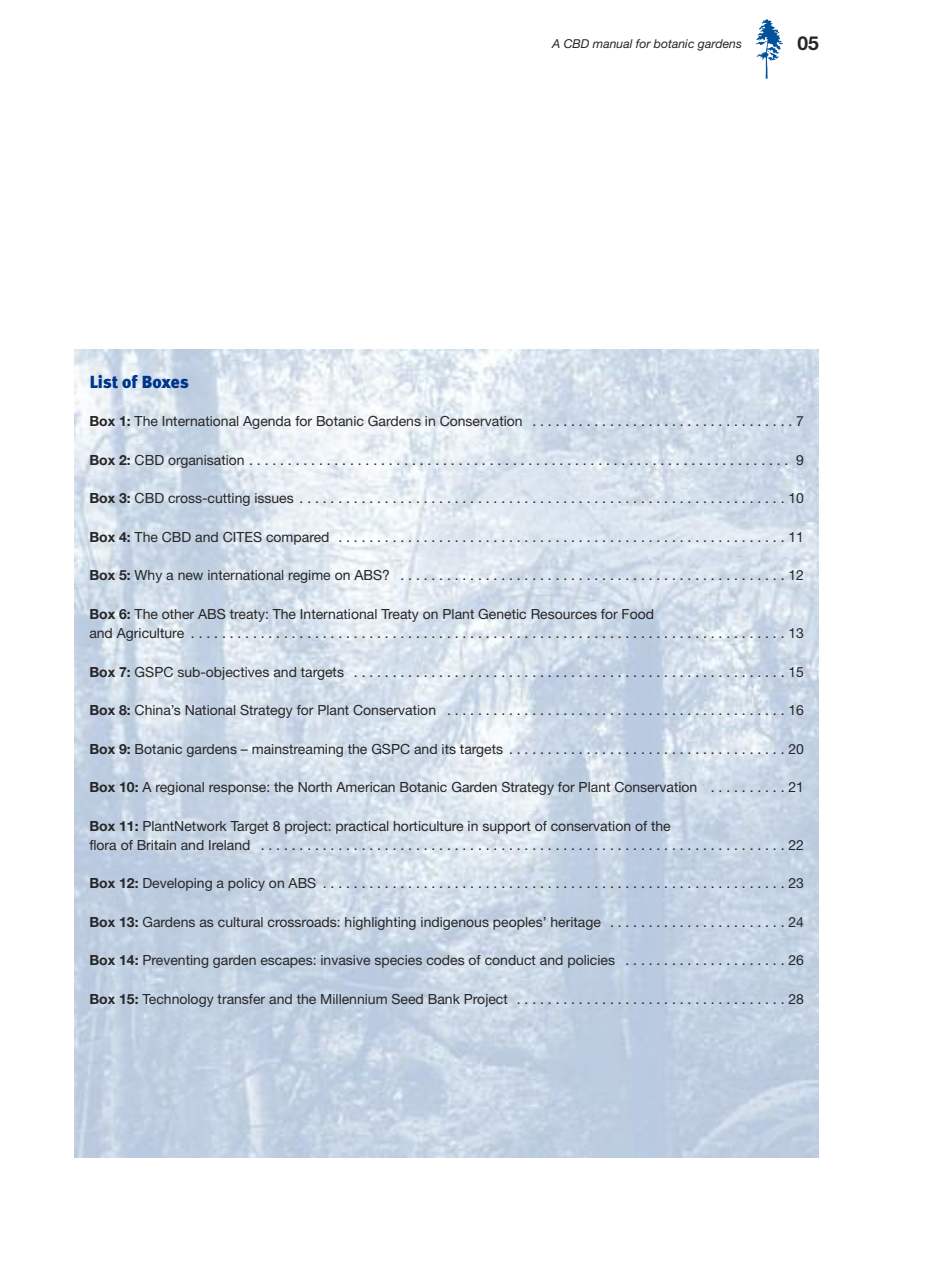
<style>
.page{position:relative;width:943px;height:1265px;background:#fff}
.page>*{position:absolute;margin:0;border:0;box-sizing:border-box;transform-origin:0 0}
.t1{font:700 19.25px "Helvetica Neue";color:#272627}
.t2{font:900 17.5px "Meta Plus";color:#00368a}
.t3{font:14px/19.2px "Helvetica Neue";color:#272627}
.t4{font:italic 12.25px "Helvetica Neue";color:#272627}
.s1{font-weight:700}
</style>
<div class="page">
<svg style="left:755px;top:19px;width:27px;height:60px"></svg>
<img style="left:74px;top:349px;width:745px;height:809px">
<p class="t4" style="left:552px;top:39px;width:191px">A CBD manual for botanic gardens</p>
<h1 class="t1" style="left:797px;top:36px;width:23px">05</h1>
<p class="t2" style="left:89px;top:372px;width:101px">List of Boxes</p>
<p class="t3" style="left:89px;top:413px;width:716px"><span class="s1">Box 1:</span> The International Agenda for Botanic Gardens in Conservation . . . . . . . . . . . . . . . . . . . . . . . . . . . . . . . . . . 7</p>
<p class="t3" style="left:89px;top:452px;width:716px"><span class="s1">Box2:</span>CBDorganisation...................................................................... 9</p>
<p class="t3" style="left:89px;top:490px;width:716px"><span class="s1">Box3:</span>CBDcross-cuttingissues ...............................................................10</p>
<p class="t3" style="left:89px;top:529px;width:716px"><span class="s1">Box4:</span>TheCBDandCITEScompared ..........................................................11</p>
<p class="t3" style="left:89px;top:567px;width:716px"><span class="s1">Box5:</span>WhyanewinternationalregimeonABS? ..................................................12</p>
<p class="t3" style="left:89px;top:606px;width:716px"><span class="s1">Box 6:</span> The other ABS treaty: The International Treaty on Plant Genetic Resources for Food<br>andAgriculture .............................................................................13</p>
<p class="t3" style="left:89px;top:663px;width:716px"><span class="s1">Box7:</span>GSPCsub-objectivesandtargets ........................................................15</p>
<p class="t3" style="left:89px;top:702px;width:716px"><span class="s1">Box8:</span>China’sNationalStrategyforPlantConservation ............................................16</p>
<p class="t3" style="left:89px;top:740px;width:716px"><span class="s1">Box9:</span>Botanicgardens–mainstreamingtheGSPCanditstargets ....................................20</p>
<p class="t3" style="left:89px;top:779px;width:716px"><span class="s1">Box 10:</span> A regional response: the North American Botanic Garden Strategy for Plant Conservation . . . . . . . . . . 21</p>
<p class="t3" style="left:89px;top:817px;width:716px"><span class="s1">Box 11:</span> PlantNetwork Target 8 project: practical horticulture in support of conservation of the floraofBritainandIreland ....................................................................22</p>
<p class="t3" style="left:89px;top:875px;width:716px"><span class="s1">Box12:</span>DevelopingapolicyonABS ............................................................23</p>
<p class="t3" style="left:89px;top:914px;width:716px"><span class="s1">Box 13:</span> Gardens as cultural crossroads: highlighting indigenous peoples’ heritage . . . . . . . . . . . . . . . . . . . . . . . 24</p>
<p class="t3" style="left:89px;top:952px;width:716px"><span class="s1">Box 14:</span> Preventing garden escapes: invasive species codes of conduct and policies . . . . . . . . . . . . . . . . . . . . . 26</p>
<p class="t3" style="left:89px;top:991px;width:716px"><span class="s1">Box 15:</span> Technology transfer and the Millennium Seed Bank Project . . . . . . . . . . . . . . . . . . . . . . . . . . . . . . . . . . . 28</p>
</div>
